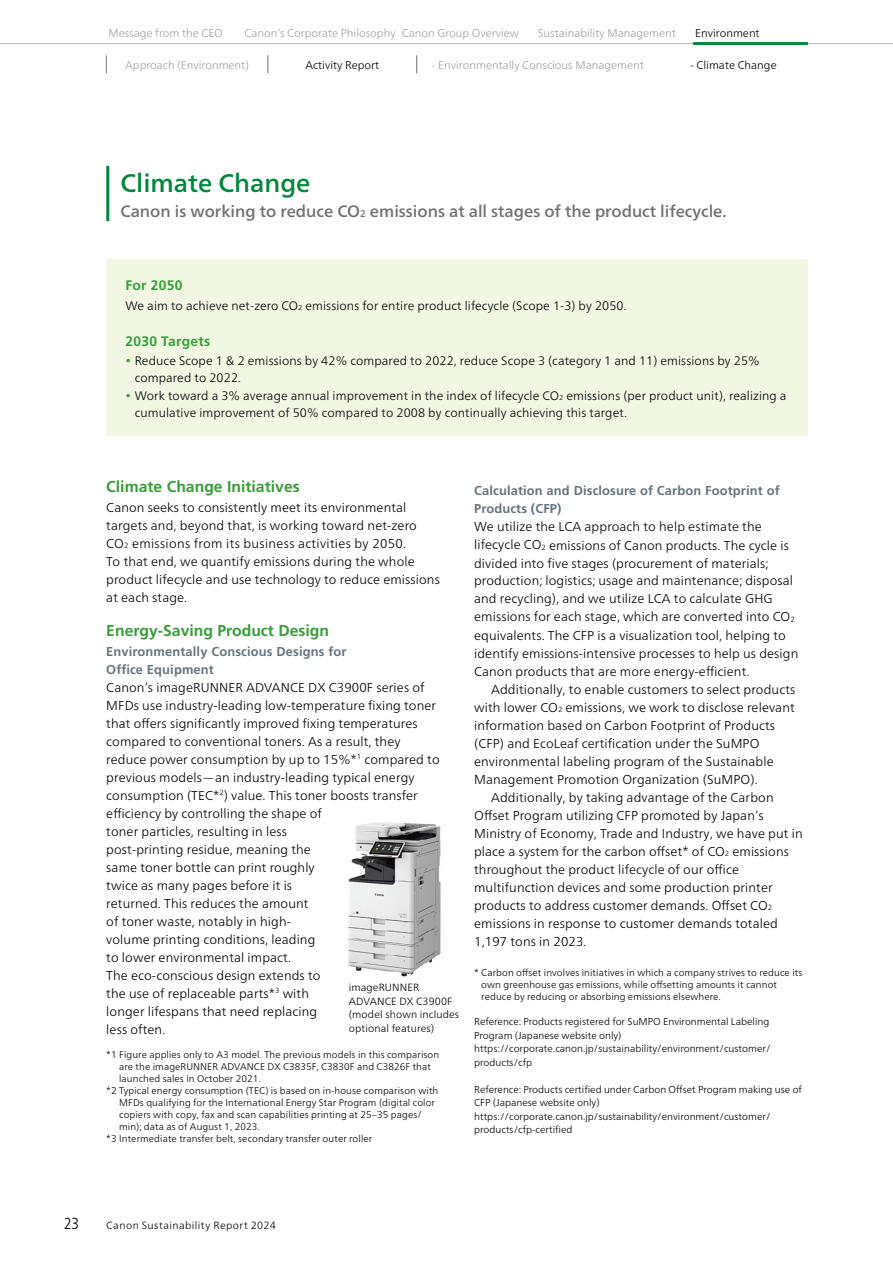
<style>
.page{position:relative;width:893px;height:1263px;background:#fff}
.page>*{position:absolute;margin:0;border:0;box-sizing:border-box;transform-origin:0 0}
.t1{font:500 25.5px "Frutiger Neue LT Pro";color:#00873c}
.t2{font:500 16.5px "Frutiger Neue LT Pro";color:#727171}
.t3{font:300 condensed 15.9px "Frutiger LT Std";color:#000}
.t4{font:700 15.75px "Frutiger LT Std";color:#389d38}
.t5{font:700 13.8px "Frutiger LT Std";letter-spacing:.02em;color:#389d38}
.t6{font:300 12.9px/18px "Frutiger Neue LT Pro";letter-spacing:.01em;color:#000}
.t7{font:700 12.9px/18px "Frutiger LT Std";letter-spacing:.01em;color:#67747c}
.t8{font:300 12.3px/17.2px "Frutiger Neue LT Pro";letter-spacing:.01em;color:#000}
.t9{font:300 11.25px "Frutiger Neue LT Pro";color:#9fa0a0}
.t10{font:300 11.25px "Frutiger Neue LT Pro";color:#000}
.t11{font:300 10.5px/13.5px "Frutiger Neue LT Pro";letter-spacing:.01em;color:#000}
.t12{font:300 10.5px "Frutiger Neue LT Pro";letter-spacing:.04em;color:#000}
.t13{font:300 10.05px/13.5px "Frutiger Neue LT Pro";color:#000}
.t14{font:300 9.75px/12px "Frutiger Neue LT Pro";letter-spacing:.01em;color:#000}
.s1{font-size:9.6px}
.s2{font-size:7.2px}
.s3{font-family:"Koz Min Pr 6 N";font-weight:400;color:#389d38}
.s4{font-size:7.5px}
</style>
<div class="page">
<hr style="left:0;top:43px;width:106px;height:1px;background:#b5b6b6">
<hr style="left:106px;top:43px;width:136px;height:1px;background:#b5b6b6">
<hr style="left:242px;top:43px;width:158px;height:1px;background:#b5b6b6">
<hr style="left:400px;top:43px;width:136px;height:1px;background:#b5b6b6">
<hr style="left:536px;top:43px;width:157px;height:1px;background:#b5b6b6">
<hr style="left:808px;top:43px;width:85px;height:1px;background:#b5b6b6">
<hr style="left:693px;top:42px;width:115px;height:3px;background:#00873c">
<hr style="left:106px;top:166px;width:3px;height:55px;background:#00873c">
<img style="left:348px;top:822px;width:93px;height:155px">
<div style="left:106px;top:260px;width:702px;height:176px;background:#f2f7e3"></div>
<svg style="left:106px;top:55px;width:1px;height:18px"></svg>
<svg style="left:268px;top:55px;width:1px;height:18px"></svg>
<svg style="left:416px;top:55px;width:1px;height:18px"></svg>
<p class="t9" style="left:108px;top:26px;width:116px">Message from the CEO</p>
<p class="t9" style="left:244px;top:26px;width:276px">Canon’s Corporate Philosophy Canon Group Overview</p>
<p class="t9" style="left:538px;top:26px;width:139px">Sustainability Management</p>
<p class="t10" style="left:695px;top:26px;width:66px">Environment</p>
<p class="t9" style="left:125px;top:58px;width:125px">Approach (Environment)</p>
<p class="t10" style="left:305px;top:58px;width:75px">Activity Report</p>
<p class="t9" style="left:432px;top:58px;width:213px">- Environmentally Conscious Management</p>
<p class="t10" style="left:690px;top:58px;width:88px">- Climate Change</p>
<h1 class="t1" style="left:121px;top:167px;width:191px">Climate Change</h1>
<p class="t2" style="left:121px;top:201px;width:608px">Canon is working to reduce CO<span class="s1">2</span> emissions at all stages of the product lifecycle.</p>
<p class="t5" style="left:125px;top:277px;width:59px">For 2050</p>
<p class="t8" style="left:125px;top:297px;width:503px">We aim to achieve net-zero CO<span class="s2">2</span> emissions for entire product lifecycle (Scope 1-3) by 2050.</p>
<p class="t5" style="left:125px;top:333px;width:86px">2030 Targets</p>
<p class="t8" style="left:135px;top:352px;width:627px;text-indent:-9px"><span class="s3">•</span> Reduce Scope 1 &amp; 2 emissions by 42% compared to 2022, reduce Scope 3 (category 1 and 11) emissions by 25% compared to 2022.</p>
<p class="t8" style="left:135px;top:387px;width:653px;text-indent:-9px"><span class="s3">•</span> Work toward a 3% average annual improvement in the index of lifecycle CO<span class="s2">2</span> emissions (per product unit), realizing a cumulative improvement of 50% compared to 2008 by continually achieving this target.</p>
<p class="t4" style="left:106px;top:477px;width:195px">Climate Change Initiatives</p>
<p class="t6" style="left:106px;top:498px;width:335px">Canon seeks to consistently meet its environmental targets and, beyond that, is working toward net-zero CO<span class="s4">2</span> emissions from its business activities by 2050.<br>To that end, we quantify emissions during the whole product lifecycle and use technology to reduce emissions at each stage.</p>
<p class="t4" style="left:106px;top:621px;width:224px">Energy-Saving Product Design</p>
<p class="t7" style="left:106px;top:642px;width:242px">Environmentally Conscious Designs for<br>Office Equipment</p>
<p class="t6" style="left:106px;top:678px;width:335px">Canon’s imageRUNNER ADVANCE DX C3900F series of MFDs use industry-leading low-temperature fixing toner that offers significantly improved fixing temperatures compared to conventional toners. As a result, they reduce power consumption by up to 15%*<sup>1</sup> compared to previous models—an industry-leading typical energy consumption (TEC*<sup>2</sup>) value. This toner boosts transfer efficiency by controlling the shape of<br>toner particles, resulting in less<br>post-printing residue, meaning the<br>same toner bottle can print roughly<br>twice as many pages before it is<br>returned. This reduces the amount<br>of toner waste, notably in high-<br>volume printing conditions, leading<br>to lower environmental impact.<br>The eco-conscious design extends to<br>the use of replaceable parts*<sup>3</sup> with<br>longer lifespans that need replacing<br>less often.</p>
<p class="t14" style="left:106px;top:1048px;width:334px">*1 Figure applies only to A3 model. The previous models in this comparison</p>
<p class="t14" style="left:119px;top:1060px;width:313px">are the imageRUNNER ADVANCE DX C3835F, C3830F and C3826F that</p>
<p class="t14" style="left:119px;top:1072px;width:143px">launched sales in October 2021.</p>
<p class="t14" style="left:106px;top:1084px;width:334px">*2 Typical energy consumption (TEC) is based on in-house comparison with</p>
<p class="t14" style="left:119px;top:1096px;width:317px">MFDs qualifying for the International Energy Star Program (digital color</p>
<p class="t14" style="left:119px;top:1108px;width:304px">copiers with copy, fax and scan capabilities printing at 25–35 pages/</p>
<p class="t14" style="left:119px;top:1120px;width:142px">min); data as of August 1, 2023.</p>
<p class="t14" style="left:106px;top:1132px;width:268px">*3 Intermediate transfer belt, secondary transfer outer roller</p>
<p class="t11" style="left:349px;top:981px;width:112px">imageRUNNER<br>ADVANCE DX C3900F (model shown includes optional features)</p>
<p class="t7" style="left:474px;top:482px;width:307px">Calculation and Disclosure of Carbon Footprint of<br>Products (CFP)</p>
<p class="t6" style="left:474px;top:518px;width:326px">We utilize the LCA approach to help estimate the lifecycle CO<span class="s4">2</span> emissions of Canon products. The cycle is divided into five stages (procurement of materials; production; logistics; usage and maintenance; disposal and recycling), and we utilize LCA to calculate GHG emissions for each stage, which are converted into CO<span class="s4">2 </span>equivalents. The CFP is a visualization tool, helping to identify emissions-intensive processes to help us design Canon products that are more energy-efficient.</p>
<p class="t6" style="left:491px;top:680px;width:306px">Additionally, to enable customers to select products</p>
<p class="t6" style="left:474px;top:698px;width:322px">with lower CO<span class="s4">2</span> emissions, we work to disclose relevant</p>
<p class="t6" style="left:474px;top:716px;width:302px">information based on Carbon Footprint of Products</p>
<p class="t6" style="left:474px;top:734px;width:287px">(CFP) and EcoLeaf certification under the SuMPO</p>
<p class="t6" style="left:474px;top:752px;width:301px">environmental labeling program of the Sustainable</p>
<p class="t6" style="left:474px;top:770px;width:285px">Management Promotion Organization (SuMPO).</p>
<p class="t6" style="left:491px;top:788px;width:284px">Additionally, by taking advantage of the Carbon</p>
<p class="t6" style="left:474px;top:806px;width:291px">Offset Program utilizing CFP promoted by Japan’s</p>
<p class="t6" style="left:474px;top:824px;width:330px">Ministry of Economy, Trade and Industry, we have put in</p>
<p class="t6" style="left:474px;top:842px;width:316px">place a system for the carbon offset* of CO<span class="s4">2</span> emissions</p>
<p class="t6" style="left:474px;top:860px;width:266px">throughout the product lifecycle of our office</p>
<p class="t6" style="left:474px;top:878px;width:300px">multifunction devices and some production printer</p>
<p class="t6" style="left:474px;top:896px;width:300px">products to address customer demands. Offset CO<span class="s4">2</span></p>
<p class="t6" style="left:474px;top:914px;width:305px">emissions in response to customer demands totaled</p>
<p class="t6" style="left:474px;top:932px;width:114px">1,197 tons in 2023.</p>
<p class="t14" style="left:481px;top:966px;width:323px;text-indent:-7px">* Carbon offset involves initiatives in which a company strives to reduce its own greenhouse gas emissions, while offsetting amounts it cannot reduce by reducing or absorbing emissions elsewhere.</p>
<p class="t13" style="left:474px;top:1015px;width:298px">Reference: Products registered for SuMPO Environmental Labeling Program (Japanese website only) https://corporate.canon.jp/sustainability/environment/customer/ products/cfp</p>
<p class="t13" style="left:474px;top:1082px;width:329px">Reference: Products certified under Carbon Offset Program making use of CFP (Japanese website only) https://corporate.canon.jp/sustainability/environment/customer/ products/cfp-certified</p>
<p class="t3" style="left:64px;top:1214px;width:17px">23</p>
<p class="t12" style="left:106px;top:1219px;width:171px">Canon Sustainability Report 2024</p>
</div>
